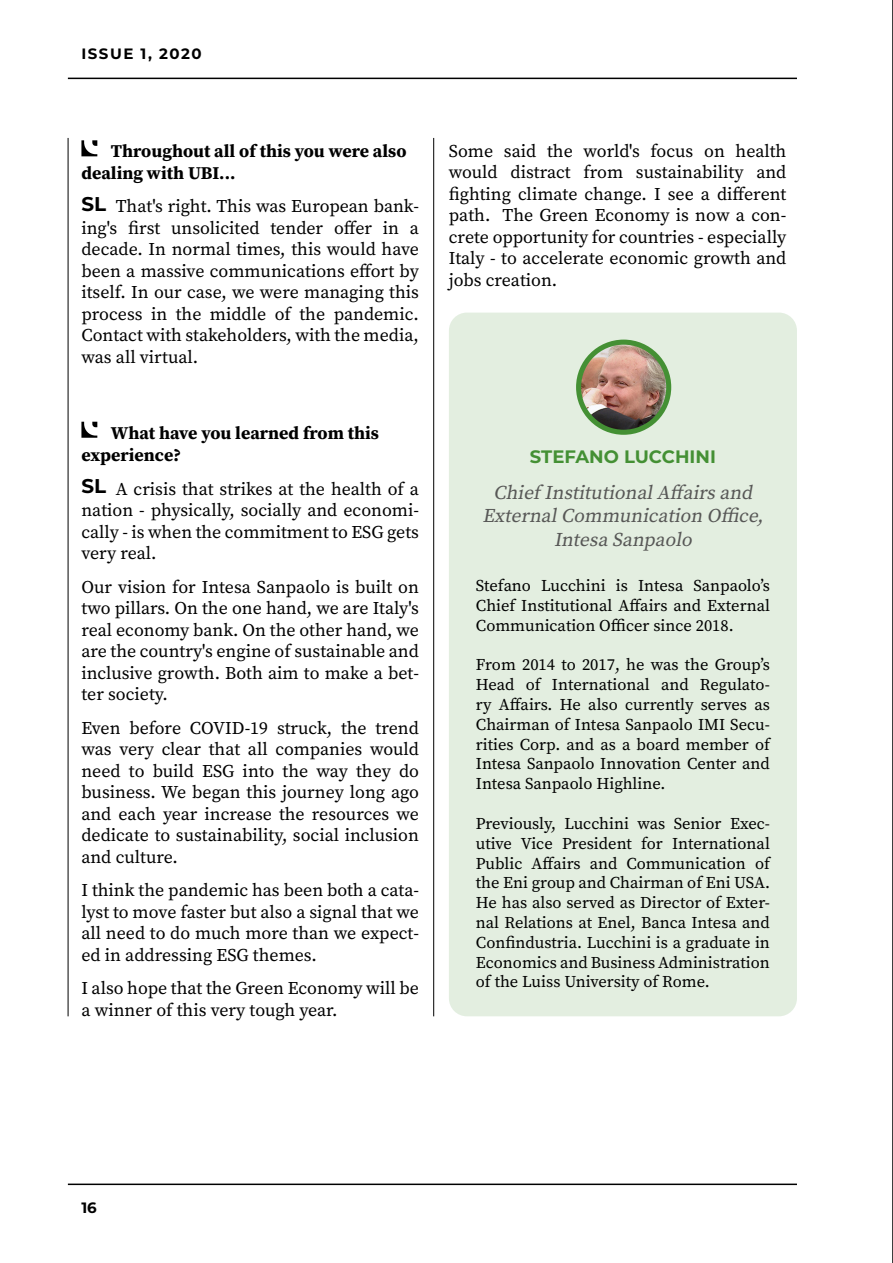
<style>
.page{position:relative;width:893px;height:1263px;background:#fff}
.page>*{position:absolute;margin:0;border:0;box-sizing:border-box;transform-origin:0 0}
.t1{font:700 19.95px "Montserrat";color:#000}
.t2{font:italic 19.5px/23.4px "Source Serif Pro";color:#575756;text-align:center}
.t3{font:18px/21.5px "Source Serif Pro";color:#000;text-align:justify}
.t4{font:700 18px/22.4px "Source Serif Pro";color:#000}
.t5{font:700 18px "Montserrat";color:#449034}
.t6{font:16.5px/19.8px "Source Serif Pro";color:#000;text-align:justify}
.t7{font:700 15px "Montserrat";letter-spacing:.1em;color:#000}
</style>
<div class="page">
<hr style="left:68px;top:138px;width:1px;height:878px;background:#000">
<hr style="left:433px;top:138px;width:1px;height:878px;background:#000">
<div style="left:449px;top:313px;width:348px;height:703px;background:#e3eee0;border-radius:18px"></div>
<img style="left:579px;top:342px;width:90px;height:90px;border-radius:45px">
<div style="left:576px;top:340px;width:95px;height:95px;border:5px solid #449034;border-radius:50%"></div>
<svg style="left:81px;top:422px;width:16px;height:16px"></svg>
<svg style="left:892px;top:0;width:1px;height:1263px"></svg>
<hr style="left:68px;top:78px;width:729px;height:1px;background:#000">
<hr style="left:68px;top:1183px;width:729px;height:2px;background:#000">
<svg style="left:81px;top:140px;width:16px;height:16px"></svg>
<p class="t7" style="left:81px;top:43px;width:122px">ISSUE 1, 2020</p>
<p class="t4" style="left:81px;top:139px;width:327px;text-indent:29px">Throughout all of this you were also dealing with UBI...</p>
<p class="t3" style="left:81px;top:196px;width:339px;text-indent:34px">That's right. This was European bank&shy;ing's first unsolicited tender offer in a decade. In normal times, this would have been a massive communications effort by itself. In our case, we were managing this process in the middle of the pandemic.<br>Contact with stakeholders, with the media, was all virtual.</p>
<p class="t1" style="left:81px;top:190px;width:26px">SL</p>
<p class="t4" style="left:81px;top:421px;width:299px;text-indent:29px">What have you learned from this experience?</p>
<p class="t3" style="left:81px;top:478px;width:339px;text-indent:34px">A crisis that strikes at the health of a nation - physically, socially and economi&shy;cally - is when the commitment to ESG gets very real.</p>
<p class="t3" style="left:81px;top:576px;width:339px">Our vision for Intesa Sanpaolo is built on two pillars. On the one hand, we are Italy's real economy bank. On the other hand, we are the country's engine of sustainable and inclusive growth. Both aim to make a bet&shy;ter society.</p>
<p class="t3" style="left:81px;top:717px;width:339px">Even before COVID-19 struck, the trend was very clear that all companies would need to build ESG into the way they do business. We began this journey long ago and each year increase the resources we dedicate to sustainability, social inclusion and culture.</p>
<p class="t3" style="left:81px;top:880px;width:339px">I think the pandemic has been both a cata&shy;lyst to move faster but also a signal that we all need to do much more than we expect&shy;ed in addressing ESG themes.</p>
<p class="t3" style="left:81px;top:978px;width:339px">I also hope that the Green Economy will be a winner of this very tough year.</p>
<p class="t1" style="left:81px;top:472px;width:26px">SL</p>
<p class="t3" style="left:449px;top:140px;width:339px">Some said the world's focus on health would distract from sustainability and fighting climate change. I see a different path. The Green Economy is now a con&shy;crete opportunity for countries - especially Italy - to accelerate economic growth and jobs creation.</p>
<p class="t5" style="left:530px;top:444px;width:188px">STEFANO LUCCHINI</p>
<p class="t2" style="left:482px;top:481px;width:287px">Chief InstitutionalAffairsand<br>ExternalCommunication Office,<br>Intesa Sanpaolo</p>
<p class="t6" style="left:476px;top:576px;width:296px">Stefano Lucchini is Intesa Sanpaolo’s Chief Institutional Affairs and External Communication Officer since 2018.</p>
<p class="t6" style="left:476px;top:655px;width:296px">From 2014 to 2017, he was the Group’s Head of International and Regulato&shy;ry Affairs. He also currently serves as Chairman of Intesa Sanpaolo IMI Secu&shy;rities Corp. and as a board member of Intesa Sanpaolo Innovation Center and Intesa Sanpaolo Highline.</p>
<p class="t6" style="left:476px;top:813px;width:296px">Previously, Lucchini was Senior Exec&shy;utive Vice President for International Public Affairs and Communication of the Eni group and Chairman of Eni USA.<br>He has also served as Director of Exter&shy;nal Relations at Enel, Banca Intesa and Confindustria. Lucchini is a graduate in Economics and Business Administration of the Luiss University of Rome.</p>
<p class="t7" style="left:81px;top:1196px;width:17px">16</p>
</div>
